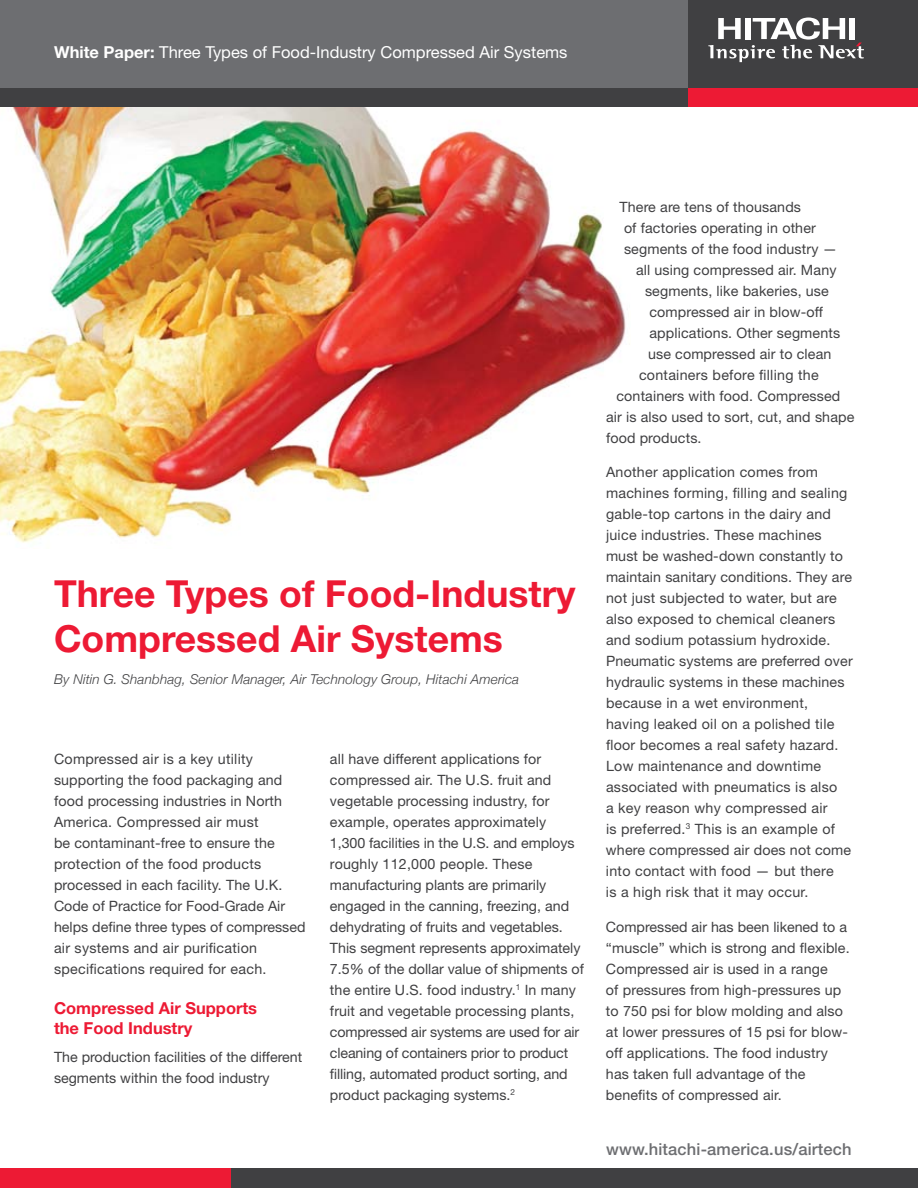
<style>
.page{position:relative;width:918px;height:1188px;background:#fff}
.page>*{position:absolute;margin:0;border:0;box-sizing:border-box;transform-origin:0 0}
.t1{font:700 37.35px/44.7px "Helvetica Neue LT Std";color:#ed1a34}
.t2{font:16.5px "Helvetica Neue LT Std";color:#fff}
.t3{font:700 16.5px/19.8px "Helvetica Neue LT Std";color:#ed1a34}
.t4{font:500 16.5px "Helvetica Neue LT Std";letter-spacing:.01em;color:#6d6e71}
.t5{font:14.25px/21px "Helvetica Neue LT Std";letter-spacing:.01em;color:#404042}
.t6{font:italic 300 13.5px "Helvetica Neue";letter-spacing:.01em;color:#404042}
.s1{font-weight:700}
</style>
<div class="page">
<img style="left:0;top:107px;width:626px;height:436px">
<div style="left:685px;top:86px;width:233px;height:21px;background:#ed1a34"></div>
<div style="left:0;top:1169px;width:233px;height:19px;background:#ed1a34"></div>
<div style="left:0;top:86px;width:687px;height:21px;background:#404042"></div>
<div style="left:231px;top:1169px;width:687px;height:19px;background:#404042"></div>
<div style="left:670px;top:0;width:248px;height:87px;background:#404042"></div>
<svg style="left:708px;top:17px;width:156px;height:45px"></svg>
<div style="left:0;top:0;width:687px;height:87px;background:#6d6e71"></div>
<p class="t2" style="left:54px;top:42px;width:515px"><span class="s1">White Paper:</span> Three Types of Food-Industry Compressed Air Systems</p>
<h1 class="t1" style="left:54px;top:571px;width:523px">Three Types of Food-Industry<br>Compressed Air Systems</h1>
<p class="t6" style="left:54px;top:672px;width:467px">By Nitin G. Shanbhag, Senior Manager, Air Technology Group, Hitachi America</p>
<p class="t5" style="left:54px;top:748px;width:253px">Compressed air is a key utility supporting the food packaging and food processing industries in North America. Compressed air must<br>be contaminant-free to ensure the protection of the food products processed in each facility. The U.K.<br>Code of Practice for Food-Grade Air helps define three types of compressed air systems and air purification specifications required for each.</p>
<p class="t3" style="left:54px;top:998px;width:205px">Compressed Air Supports the Food Industry</p>
<p class="t5" style="left:54px;top:1046px;width:250px">The production facilities of the different segments within the food industry</p>
<p class="t5" style="left:330px;top:748px;width:255px">all have different applications for compressed air. The U.S. fruit and vegetable processing industry, for example, operates approximately 1,300 facilities in the U.S. and employs roughly 112,000 people. These manufacturing plants are primarily engaged in the canning, freezing, and dehydrating of fruits and vegetables.<br>This segment represents approximately 7.5% of the dollar value of shipments of the entire U.S. food industry.<sup>1</sup> In many fruit and vegetable processing plants, compressed air systems are used for air cleaning of containers prior to product filling, automated product sorting, and product packaging systems.<sup>2</sup></p>
<p class="t5" style="left:620px;top:196px;width:183px">There are tens of thousands</p>
<p class="t5" style="left:624px;top:217px;width:193px">of factories operating in other</p>
<p class="t5" style="left:624px;top:238px;width:215px">segments of the food industry —</p>
<p class="t5" style="left:636px;top:259px;width:202px">all using compressed air. Many</p>
<p class="t5" style="left:645px;top:280px;width:185px">segments, like bakeries, use</p>
<p class="t5" style="left:650px;top:301px;width:175px">compressed air in blow-off</p>
<p class="t5" style="left:650px;top:322px;width:192px">applications. Other segments</p>
<p class="t5" style="left:648px;top:343px;width:185px">use compressed air to clean</p>
<p class="t5" style="left:639px;top:364px;width:181px">containers before filling the</p>
<p class="t5" style="left:617px;top:385px;width:225px">containers with food. Compressed</p>
<p class="t5" style="left:606px;top:406px;width:250px">air is also used to sort, cut, and shape</p>
<p class="t5" style="left:606px;top:427px;width:97px">food products.</p>
<p class="t5" style="left:606px;top:462px;width:248px">Another application comes from machines forming, filling and sealing gable-top cartons in the dairy and juice industries. These machines must be washed-down constantly to maintain sanitary conditions. They are not just subjected to water, but are also exposed to chemical cleaners and sodium potassium hydroxide.<br>Pneumatic systems are preferred over hydraulic systems in these machines because in a wet environment, having leaked oil on a polished tile floor becomes a real safety hazard.<br>Low maintenance and downtime associated with pneumatics is also<br>a key reason why compressed air<br>is preferred.<sup>3</sup> This is an example of where compressed air does not come into contact with food — but there<br>is a high risk that it may occur.</p>
<p class="t5" style="left:606px;top:916px;width:245px">Compressed air has been likened to a “muscle” which is strong and flexible.<br>Compressed air is used in a range<br>of pressures from high-pressures up to 750 psi for blow molding and also at lower pressures of 15 psi for blow&shy;off applications. The food industry has taken full advantage of the benefits of compressed air.</p>
<p class="t4" style="left:606px;top:1139px;width:247px">www.hitachi-america.us/airtech</p>
</div>
